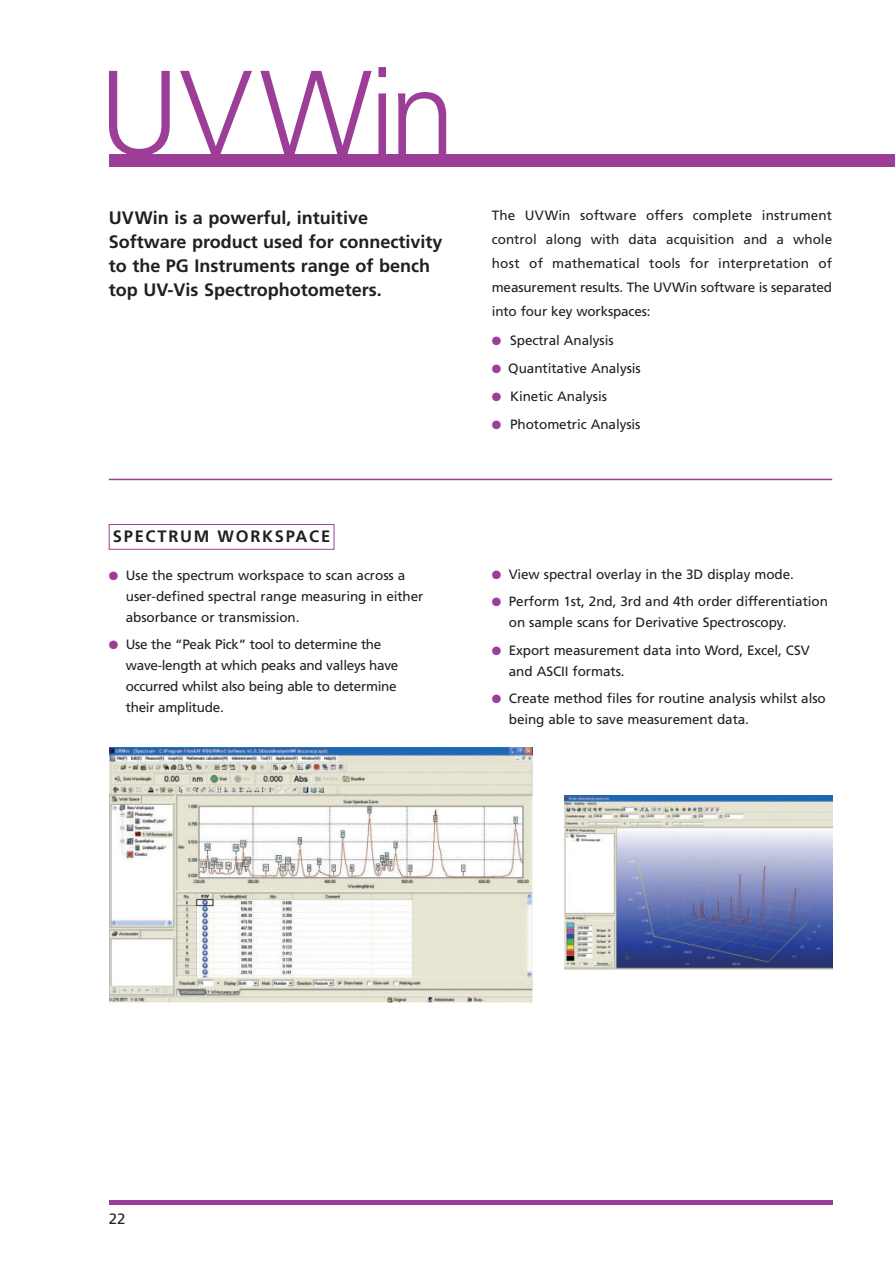
<style>
.page{position:relative;width:895px;height:1263px;background:#fff}
.page>*{position:absolute;margin:0;border:0;box-sizing:border-box;transform-origin:0 0}
.t1{font:300 120px "Frutiger";letter-spacing:-.015em;color:#9c3e97}
.t2{font:700 18px/24px "Frutiger";color:#231f20}
.t3{font:700 16.5px "Frutiger";letter-spacing:.105em;color:#231f20}
.t4{font:15px "Frutiger";color:#231f20}
.t5{font:13.5px/21px "Frutiger";letter-spacing:-.005em;color:#231f20}
.s1{color:#9c3e97}
</style>
<div class="page">
<div style="left:109px;top:154px;width:785px;height:13px;background:#9c3e97"></div>
<hr style="left:109px;top:1200px;width:723px;height:4px;background:#9c3e97">
<div style="left:109px;top:524px;width:225px;height:26px;border:1px solid #9c3e97"></div>
<img style="left:109px;top:748px;width:423px;height:254px">
<img style="left:564px;top:796px;width:268px;height:174px">
<hr style="left:109px;top:479px;width:723px;height:1px;background:#9c3e97">
<h1 class="t1" style="left:99px;top:65px;width:358px">UVWin</h1>
<h2 class="t2" style="left:109px;top:207px;width:335px">UVWin is a powerful, intuitive Software product used for connectivity to the PG Instruments range of bench top UV-Vis Spectrophotometers.</h2>
<p class="t5" style="left:491px;top:205px;width:342px;line-height:24px;text-align:justify">The UVWin software offers complete instrument control along with data acquisition and a whole host of mathematical tools for interpretation of measurement results. The UVWin software is separated into four key workspaces:</p>
<p class="t5" style="left:491px;top:331px;width:123px"><span class="s1">●</span> Spectral Analysis</p>
<p class="t5" style="left:491px;top:359px;width:150px"><span class="s1">●</span> Quantitative Analysis</p>
<p class="t5" style="left:491px;top:387px;width:117px"><span class="s1">●</span> Kinetic Analysis</p>
<p class="t5" style="left:491px;top:415px;width:150px"><span class="s1">●</span> Photometric Analysis</p>
<p class="t3" style="left:113px;top:530px;width:219px">SPECTRUM WORKSPACE</p>
<p class="t5" style="left:126px;top:566px;width:299px;text-indent:-17px"><span class="s1">●</span> Use the spectrum workspace to scan across a user-defined spectral range measuring in either absorbance or transmission.</p>
<p class="t5" style="left:126px;top:635px;width:274px;text-indent:-17px"><span class="s1">●</span> Use the “Peak Pick” tool to determine the wave-length at which peaks and valleys have occurred whilst also being able to determine their amplitude.</p>
<p class="t5" style="left:491px;top:565px;width:303px"><span class="s1">●</span> View spectral overlay in the 3D display mode.</p>
<p class="t5" style="left:508px;top:592px;width:320px;text-indent:-17px"><span class="s1">●</span> Perform 1st, 2nd, 3rd and 4th order differentiation on sample scans for Derivative Spectroscopy.</p>
<p class="t5" style="left:508px;top:640px;width:302px;text-indent:-17px"><span class="s1">●</span> Export measurement data into Word, Excel, CSV and ASCII formats.</p>
<p class="t5" style="left:508px;top:689px;width:318px;text-indent:-17px"><span class="s1">●</span> Create method files for routine analysis whilst also being able to save measurement data.</p>
<p class="t4" style="left:109px;top:1213px;width:18px">22</p>
</div>
